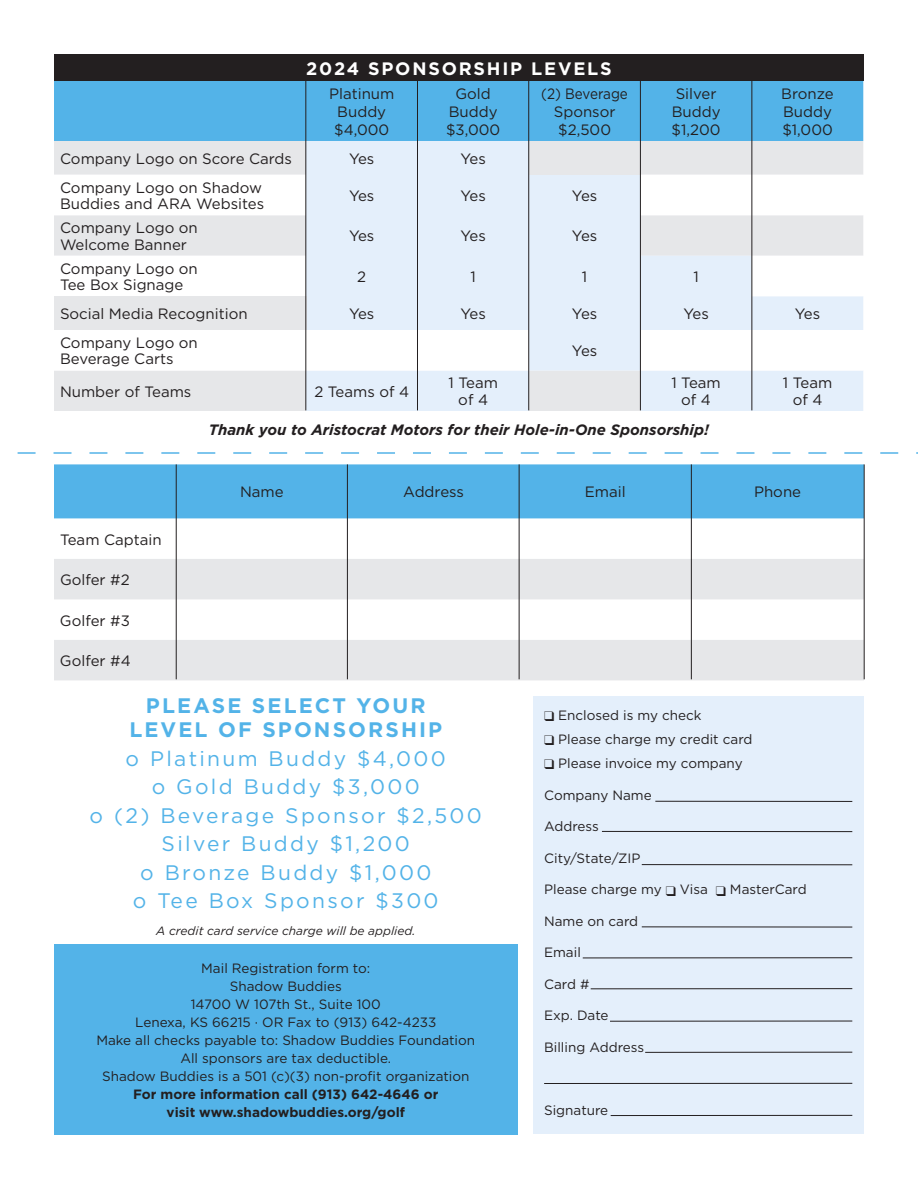
<style>
.page{position:relative;width:918px;height:1188px;background:#fff}
.page>*{position:absolute;margin:0;border:0;box-sizing:border-box;transform-origin:0 0}
.t1{font:21px "Gotham";letter-spacing:.11em;color:#53b3e8}
.t2{font:700 21px/24px "Gotham";letter-spacing:.1em;color:#53b3e8;text-align:center}
.t3{font:700 18px "Gotham";letter-spacing:.1em;color:#fff}
.t4{font:15px/16.5px "Gotham";color:#231f20}
.t5{font:italic 700 15px "Gotham";color:#231f20}
.t6{font:15px "Gotham";color:#231f20;scale:.9 1}
.t7{font:13.5px/18px "Gotham";color:#231f20;text-align:center}
.t8{font:italic 12px "Gotham";color:#231f20}
.s1{font-weight:700}
</style>
<div class="page">
<div style="left:54px;top:54px;width:810px;height:27px;background:#231f20"></div>
<div style="left:54px;top:81px;width:809px;height:60px;background:#53b3e8"></div>
<div style="left:54px;top:141px;width:252px;height:270px;background:#e6e7e9"></div>
<svg style="left:306px;top:141px;width:557px;height:270px;background:#e4ecf4"></svg>
<div style="left:529px;top:141px;width:111px;height:34px;background:#e6e7e9"></div>
<svg style="left:54px;top:175px;width:809px;height:195px;fill:#e6effb"></svg>
<div style="left:54px;top:296px;width:252px;height:34px;background:#e6e7e9"></div>
<div style="left:54px;top:464px;width:810px;height:54px;background:#53b3e8"></div>
<svg style="left:54px;top:559px;width:810px;height:121px;fill:#e6e7e9"></svg>
<div style="left:54px;top:944px;width:464px;height:190px;background:#53b3e8"></div>
<div style="left:534px;top:697px;width:330px;height:437px;background:#e4effb"></div>
<hr style="left:655px;top:801px;width:197px;height:1px;background:#231f20">
<hr style="left:602px;top:831px;width:250px;height:1px;background:#231f20">
<hr style="left:642px;top:864px;width:210px;height:1px;background:#231f20">
<hr style="left:642px;top:927px;width:210px;height:1px;background:#231f20">
<hr style="left:583px;top:957px;width:269px;height:1px;background:#231f20">
<hr style="left:591px;top:988px;width:261px;height:1px;background:#231f20">
<hr style="left:610px;top:1021px;width:242px;height:1px;background:#231f20">
<hr style="left:645px;top:1052px;width:207px;height:1px;background:#231f20">
<hr style="left:611px;top:1115px;width:241px;height:1px;background:#231f20">
<hr style="left:544px;top:1083px;width:308px;height:1px;background:#231f20">
<svg style="left:17px;top:452px;width:901px;height:2px"></svg>
<hr style="left:176px;top:464px;width:1px;height:215px;background:#231f20">
<hr style="left:347px;top:464px;width:1px;height:215px;background:#231f20">
<hr style="left:519px;top:464px;width:1px;height:215px;background:#231f20">
<hr style="left:691px;top:464px;width:1px;height:215px;background:#231f20">
<hr style="left:864px;top:464px;width:1px;height:215px;background:#231f20">
<hr style="left:306px;top:81px;width:1px;height:329px;background:#231f20">
<hr style="left:417px;top:81px;width:1px;height:329px;background:#231f20">
<hr style="left:528px;top:81px;width:1px;height:329px;background:#231f20">
<hr style="left:640px;top:81px;width:1px;height:329px;background:#231f20">
<hr style="left:752px;top:81px;width:1px;height:329px;background:#231f20">
<p class="t3" style="left:306px;top:56px;width:307px">2024 SPONSORSHIP LEVELS</p>
<p class="t4" style="left:329px;top:85px;width:67px">Platinum</p>
<p class="t4" style="left:337px;top:103px;width:50px">Buddy</p>
<p class="t4" style="left:334px;top:121px;width:57px">$4,000</p>
<p class="t4" style="left:456px;top:85px;width:37px">Gold</p>
<p class="t4" style="left:449px;top:103px;width:50px">Buddy</p>
<p class="t4" style="left:446px;top:121px;width:56px">$3,000</p>
<p class="t6" style="left:541px;top:84px;width:98px">(2) Beverage</p>
<p class="t4" style="left:554px;top:103px;width:63px">Sponsor</p>
<p class="t4" style="left:558px;top:121px;width:54px">$2,500</p>
<p class="t4" style="left:676px;top:85px;width:42px">Silver</p>
<p class="t4" style="left:672px;top:103px;width:50px">Buddy</p>
<p class="t4" style="left:672px;top:121px;width:51px">$1,200</p>
<p class="t4" style="left:781px;top:85px;width:54px">Bronze</p>
<p class="t4" style="left:783px;top:103px;width:50px">Buddy</p>
<p class="t4" style="left:782px;top:121px;width:52px">$1,000</p>
<p class="t4" style="left:60px;top:150px;width:234px">Company Logo on Score Cards</p>
<p class="t4" style="left:349px;top:150px;width:27px">Yes</p>
<p class="t4" style="left:460px;top:150px;width:27px">Yes</p>
<p class="t4" style="left:60px;top:179px;width:206px">Company Logo on Shadow<br>Buddies and ARA Websites</p>
<p class="t4" style="left:349px;top:187px;width:27px">Yes</p>
<p class="t4" style="left:460px;top:187px;width:27px">Yes</p>
<p class="t4" style="left:572px;top:187px;width:27px">Yes</p>
<p class="t4" style="left:60px;top:219px;width:139px">Company Logo on<br>Welcome Banner</p>
<p class="t4" style="left:349px;top:228px;width:27px">Yes</p>
<p class="t4" style="left:460px;top:228px;width:27px">Yes</p>
<p class="t4" style="left:572px;top:228px;width:27px">Yes</p>
<p class="t4" style="left:60px;top:260px;width:139px">Company Logo on<br>Tee Box Signage</p>
<p class="t4" style="left:357px;top:268px;width:10px">2</p>
<p class="t4" style="left:471px;top:268px;width:7px">1</p>
<p class="t4" style="left:582px;top:268px;width:7px">1</p>
<p class="t4" style="left:693px;top:268px;width:7px">1</p>
<p class="t4" style="left:60px;top:305px;width:189px">Social Media Recognition</p>
<p class="t4" style="left:349px;top:305px;width:27px">Yes</p>
<p class="t4" style="left:460px;top:305px;width:27px">Yes</p>
<p class="t4" style="left:572px;top:305px;width:27px">Yes</p>
<p class="t4" style="left:683px;top:305px;width:27px">Yes</p>
<p class="t4" style="left:795px;top:305px;width:27px">Yes</p>
<p class="t4" style="left:60px;top:334px;width:139px">Company Logo on<br>Beverage Carts</p>
<p class="t4" style="left:572px;top:342px;width:27px">Yes</p>
<p class="t4" style="left:60px;top:383px;width:133px">Number of Teams</p>
<p class="t4" style="left:314px;top:383px;width:96px">2 Teams of 4</p>
<p class="t4" style="left:448px;top:375px;width:51px">1 Team</p>
<p class="t4" style="left:458px;top:391px;width:31px">of 4</p>
<p class="t4" style="left:671px;top:375px;width:51px">1 Team</p>
<p class="t4" style="left:681px;top:391px;width:31px">of 4</p>
<p class="t4" style="left:783px;top:375px;width:51px">1 Team</p>
<p class="t4" style="left:793px;top:391px;width:31px">of 4</p>
<p class="t5" style="left:209px;top:420px;width:502px">Thank you to Aristocrat Motors for their Hole-in-One Sponsorship!</p>
<p class="t4" style="left:60px;top:531px;width:103px">Team Captain</p>
<p class="t4" style="left:60px;top:571px;width:71px">Golfer #2</p>
<p class="t4" style="left:60px;top:612px;width:71px">Golfer #3</p>
<p class="t4" style="left:60px;top:652px;width:72px">Golfer #4</p>
<p class="t4" style="left:240px;top:484px;width:45px">Name</p>
<p class="t4" style="left:403px;top:484px;width:62px">Address</p>
<p class="t4" style="left:585px;top:484px;width:42px">Email</p>
<p class="t4" style="left:754px;top:484px;width:49px">Phone</p>
<p class="t2" style="left:129px;top:694px;width:314px">PLEASE SELECT YOUR<br>LEVEL OF SPONSORSHIP</p>
<p class="t1" style="left:126px;top:745px;width:322px">o Platinum Buddy $4,000</p>
<p class="t1" style="left:152px;top:773px;width:269px">o Gold Buddy $3,000</p>
<p class="t1" style="left:90px;top:802px;width:394px">o (2) Beverage Sponsor $2,500</p>
<p class="t1" style="left:162px;top:830px;width:250px">Silver Buddy $1,200</p>
<p class="t1" style="left:140px;top:859px;width:293px">o Bronze Buddy $1,000</p>
<p class="t1" style="left:133px;top:887px;width:307px">o Tee Box Sponsor $300</p>
<p class="t8" style="left:156px;top:923px;width:261px">A credit card service charge will be applied.</p>
<p class="t7" style="left:201px;top:959px;width:171px">Mail Registration form to:</p>
<p class="t7" style="left:96px;top:977px;width:380px">Shadow Buddies<br>14700 W 107th St., Suite 100<br>Lenexa, KS 66215 · OR Fax to (913) 642-4233<br>Make all checks payable to: Shadow Buddies Foundation All sponsors are tax deductible.<br>Shadow Buddies is a 501 (c)(3) non-profit organization <span class="s1">For more information call (913) 642-4646 or<br>visit www.shadowbuddies.org/golf</span></p>
<p class="t7" style="left:544px;top:706px;width:159px">❑ Enclosed is my check</p>
<p class="t7" style="left:544px;top:730px;width:210px">❑ Please charge my credit card</p>
<p class="t7" style="left:544px;top:754px;width:200px">❑ Please invoice my company</p>
<p class="t7" style="left:544px;top:786px;width:109px">Company Name</p>
<p class="t7" style="left:544px;top:817px;width:56px">Address</p>
<p class="t7" style="left:544px;top:849px;width:98px">City/State/ZIP</p>
<p class="t7" style="left:544px;top:880px;width:264px">Please charge my ❑ Visa ❑ MasterCard</p>
<p class="t7" style="left:544px;top:912px;width:96px">Name on card</p>
<p class="t7" style="left:544px;top:943px;width:38px">Email</p>
<p class="t7" style="left:544px;top:975px;width:47px">Card #</p>
<p class="t7" style="left:544px;top:1006px;width:66px">Exp. Date</p>
<p class="t7" style="left:544px;top:1038px;width:102px">Billing Address</p>
<p class="t7" style="left:544px;top:1101px;width:66px">Signature</p>
</div>
